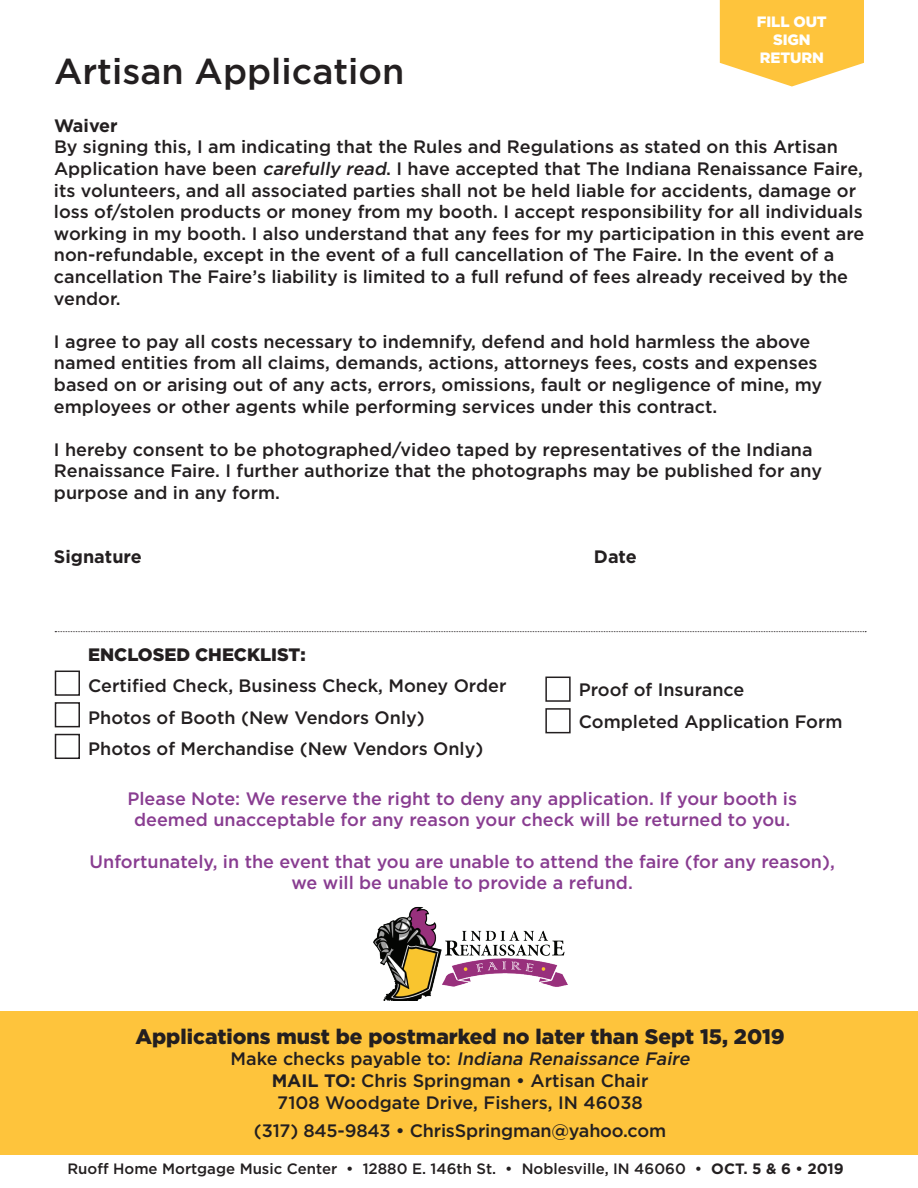
<style>
.page{position:relative;width:918px;height:1188px;background:#fff}
.page>*{position:absolute;margin:0;border:0;box-sizing:border-box;transform-origin:0 0}
.t1{font:500 36px "Gotham";color:#231f20}
.t2{font:900 21px "Gotham";color:#231f20}
.t3{font:500 18px/21.6px "Gotham";color:#231f20}
.t4{font:500 18px/21px "Gotham";color:#893d91;text-align:center}
.t5{font:700 18px "Gotham";color:#231f20}
.t6{font:900 18px "Gotham";color:#231f20}
.t7{font:500 15px "Gotham";color:#231f20}
.t8{font:900 15px/18px "Gotham";letter-spacing:-.01em;color:#fff;text-align:center}
.s1{font-style:italic}
.s2{font-weight:700}
</style>
<div class="page">
<svg style="left:55px;top:631px;width:811px;height:1px"></svg>
<div style="left:55px;top:671px;width:25px;height:25px;border:2px solid #231f20"></div>
<div style="left:55px;top:702px;width:25px;height:25px;border:2px solid #231f20"></div>
<div style="left:55px;top:734px;width:25px;height:25px;border:2px solid #231f20"></div>
<div style="left:545px;top:677px;width:26px;height:25px;border:2px solid #231f20"></div>
<div style="left:545px;top:708px;width:26px;height:25px;border:2px solid #231f20"></div>
<svg style="left:720px;top:0;width:144px;height:86px;background:#fecb55"></svg>
<div style="left:0;top:1011px;width:918px;height:143px;background:#fec43c"></div>
<img style="left:373px;top:906px;width:195px;height:94px">
<h1 class="t1" style="left:54px;top:48px;width:352px">Artisan Application</h1>
<p class="t8" style="left:757px;top:13px;width:71px">FILL OUT<br>SIGN<br>RETURN</p>
<p class="t5" style="left:54px;top:114px;width:65px">Waiver</p>
<p class="t3" style="left:54px;top:136px;width:812px">By signing this, I am indicating that the Rules and Regulations as stated on this Artisan Application have been <span class="s1">carefully read</span>. I have accepted that The Indiana Renaissance Faire, its volunteers, and all associated parties shall not be held liable for accidents, damage or loss of/stolen products or money from my booth. I accept responsibility for all individuals working in my booth. I also understand that any fees for my participation in this event are non-refundable, except in the event of a full cancellation of The Faire. In the event of a cancellation The Faire’s liability is limited to a full refund of fees already received by the vendor.</p>
<p class="t3" style="left:54px;top:330px;width:770px">I agree to pay all costs necessary to indemnify, defend and hold harmless the above named entities from all claims, demands, actions, attorneys fees, costs and expenses based on or arising out of any acts, errors, omissions, fault or negligence of mine, my employees or other agents while performing services under this contract.</p>
<p class="t3" style="left:54px;top:438px;width:770px">I hereby consent to be photographed/video taped by representatives of the Indiana<br>Renaissance Faire. I further authorize that the photographs may be published for any purpose and in any form.</p>
<p class="t5" style="left:54px;top:544px;width:89px">Signature</p>
<p class="t5" style="left:594px;top:544px;width:44px">Date</p>
<p class="t6" style="left:88px;top:642px;width:219px">ENCLOSED CHECKLIST:</p>
<p class="t3" style="left:88px;top:670px;width:420px;line-height:31.5px">Certified Check, Business Check, Money Order<br>Photos of Booth (New Vendors Only)<br>Photos of Merchandise (New Vendors Only)</p>
<p class="t3" style="left:579px;top:674px;width:265px;line-height:31.5px">Proof of Insurance<br>Completed Application Form</p>
<p class="t4" style="left:127px;top:788px;width:671px">Please Note: We reserve the right to deny any application. If your booth is deemed unacceptable for any reason your check will be returned to you.</p>
<p class="t4" style="left:90px;top:851px;width:747px">Unfortunately, in the event that you are unable to attend the faire (for any reason), we will be unable to provide a refund.</p>
<p class="t2" style="left:135px;top:1023px;width:651px">Applications must be postmarked no later than Sept 15, 2019</p>
<p class="t3" style="left:231px;top:1048px;width:465px;text-align:center">M a ke c h e c ks p aya b l e t o : <span class="s1">Indiana Renaissance Faire<br></span><span class="s2">MAIL TO:</span> Chris Springman • Artisan Chair<br>7108 Woodgate Drive, Fishers, IN 46038</p>
<p class="t3" style="left:254px;top:1120px;width:414px">(317) 845-9843 • ChrisSpringman@yahoo.com</p>
<p class="t7" style="left:67px;top:1159px;width:778px">Ruoff Home Mortgage Music Center • 12880 E. 146th St. • Noblesville, IN 46060 • <span class="s2">OCT. 5 &amp; 6 • 2019</span></p>
</div>
